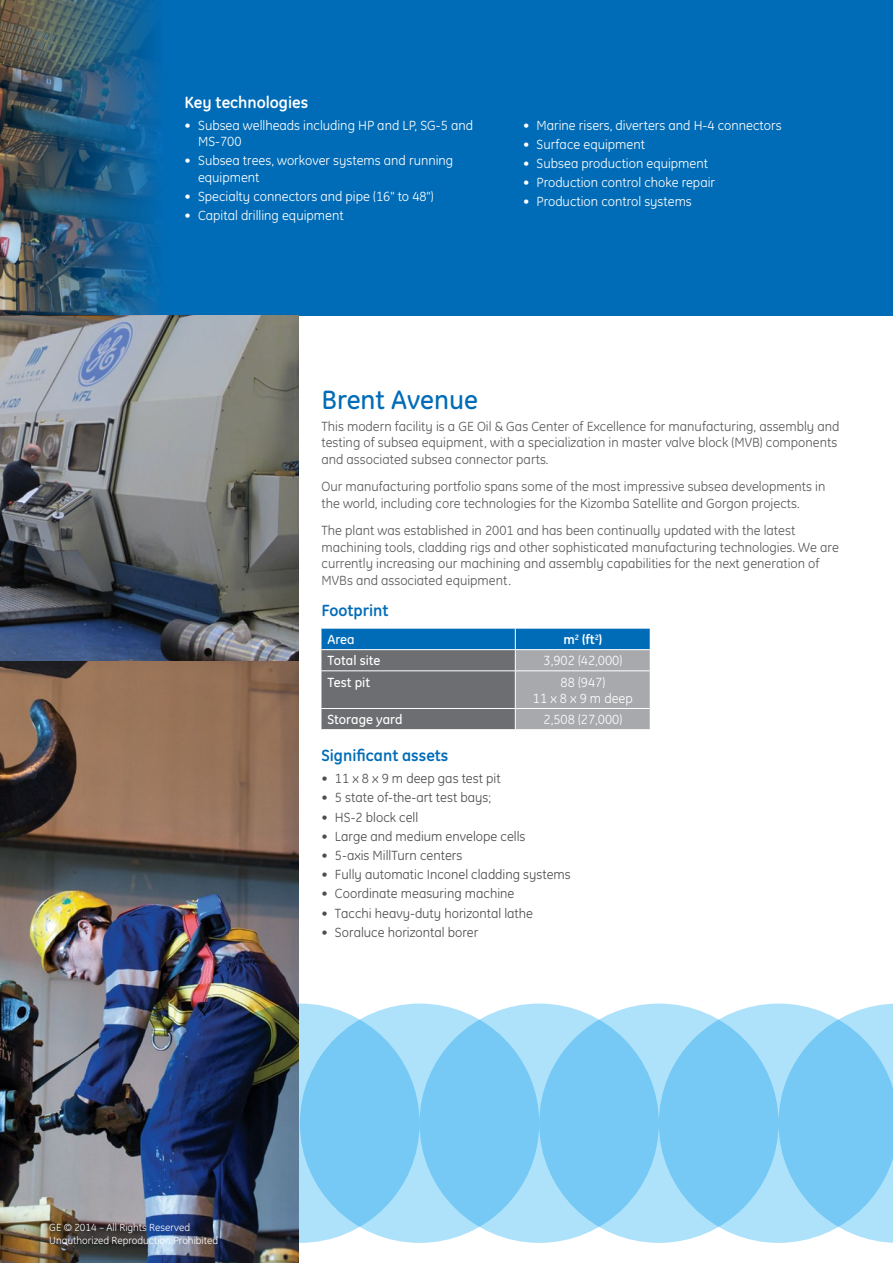
<style>
.page{position:relative;width:893px;height:1263px;background:#fff}
.page>*{position:absolute;margin:0;border:0;box-sizing:border-box;transform-origin:0 0}
.t1{font:500 27px "GE Inspira";color:#006cb7}
.t2{font:700 16.5px "GE Inspira";color:#006cb7}
.t3{font:700 16.5px "GE Inspira";color:#fff}
.t4{font:13.5px/16.5px "GE Inspira";color:#58595b}
.t5{font:13.5px/16.5px "GE Inspira";color:#fff}
.t6{font:13.5px "GE Inspira";color:#4d4d4f}
.t7{font:500 13.5px "GE Inspira";color:#fff}
.t8{font:700 13.5px "GE Inspira";color:#fff}
.t9{font:10.5px/13.5px "GE Inspira";color:#fff}
</style>
<div class="page">
<div style="left:0;top:0;width:893px;height:315px;background:#006cb7"></div>
<img style="left:0;top:315px;width:299px;height:346px">
<img style="left:0;top:661px;width:299px;height:602px">
<img style="left:0;top:0;width:158px;height:315px">
<div style="left:420px;top:1003px;width:239px;height:240px;background:#aee2fa;border-radius:50%"></div>
<svg style="left:300px;top:1003px;width:239px;height:240px;background:#8ad1f6"></svg>
<svg style="left:669px;top:1003px;width:224px;height:240px;background:#97d6f7"></svg>
<svg style="left:180px;top:1003px;width:240px;height:240px;background:#5481a1"></svg>
<svg style="left:539px;top:1003px;width:239px;height:240px;background:#82cdf6"></svg>
<svg style="left:321px;top:628px;width:330px;height:102px;background:#718798"></svg>
<p class="t3" style="left:184px;top:91px;width:125px">Key technologies</p>
<p class="t5" style="left:198px;top:117px;width:277px;text-indent:-14px">• Subsea wellheads including HP and LP, SG-5 and<br>MS-700</p>
<p class="t5" style="left:198px;top:152px;width:257px;text-indent:-14px">• Subsea trees, workover systems and running equipment</p>
<p class="t5" style="left:184px;top:188px;width:251px">• Specialty connectors and pipe (16" to 48")</p>
<p class="t5" style="left:184px;top:207px;width:161px">• Capital drilling equipment</p>
<p class="t5" style="left:523px;top:117px;width:260px">• Marine risers, diverters and H-4 connectors</p>
<p class="t5" style="left:523px;top:136px;width:124px">• Surface equipment</p>
<p class="t5" style="left:523px;top:155px;width:187px">• Subsea production equipment</p>
<p class="t5" style="left:523px;top:174px;width:194px">• Production control choke repair</p>
<p class="t5" style="left:523px;top:193px;width:170px">• Production control systems</p>
<h1 class="t1" style="left:321px;top:384px;width:158px">Brent Avenue</h1>
<p class="t4" style="left:321px;top:418px;width:519px">This modern facility is a GE Oil &amp; Gas Center of Excellence for manufacturing, assembly and testing of subsea equipment, with a specialization in master valve block (MVB) components and associated subsea connector parts.</p>
<p class="t4" style="left:321px;top:478px;width:505px">Our manufacturing portfolio spans some of the most impressive subsea developments in the world, including core technologies for the Kizomba Satellite and Gorgon projects.</p>
<p class="t4" style="left:321px;top:522px;width:519px">The plant was established in 2001 and has been continually updated with the latest machining tools, cladding rigs and other sophisticated manufacturing technologies. We are currently increasing our machining and assembly capabilities for the next generation of MVBs and associated equipment.</p>
<p class="t2" style="left:321px;top:600px;width:69px">Footprint</p>
<p class="t7" style="left:327px;top:631px;width:29px">Area</p>
<p class="t8" style="left:563px;top:631px;width:40px">m<sup>2</sup> (ft<sup>2</sup>)</p>
<p class="t7" style="left:327px;top:653px;width:55px">Total site</p>
<p class="t5" style="left:544px;top:652px;width:80px">3,902 (42,000)</p>
<p class="t7" style="left:327px;top:674px;width:44px">Test pit</p>
<p class="t5" style="left:533px;top:674px;width:101px;text-align:center">88 (947)<br>11 x 8 x 9 m deep</p>
<p class="t7" style="left:327px;top:712px;width:76px">Storage yard</p>
<p class="t5" style="left:544px;top:711px;width:80px">2,508 (27,000)</p>
<p class="t2" style="left:321px;top:745px;width:128px">Significant assets</p>
<p class="t6" style="left:321px;top:771px;width:181px">• 11 x 8 x 9 m deep gas test pit</p>
<p class="t6" style="left:321px;top:790px;width:171px">• 5 state of-the-art test bays;</p>
<p class="t6" style="left:321px;top:809px;width:98px">• HS-2 block cell</p>
<p class="t6" style="left:321px;top:828px;width:205px">• Large and medium envelope cells</p>
<p class="t6" style="left:321px;top:847px;width:142px">• 5-axis MillTurn centers</p>
<p class="t6" style="left:321px;top:867px;width:251px">• Fully automatic Inconel cladding systems</p>
<p class="t6" style="left:321px;top:886px;width:194px">• Coordinate measuring machine</p>
<p class="t6" style="left:321px;top:905px;width:213px">• Tacchi heavy-duty horizontal lathe</p>
<p class="t6" style="left:321px;top:924px;width:158px">• Soraluce horizontal borer</p>
<p class="t9" style="left:49px;top:1220px;width:170px">GE © 2014 – All Rights Reserved<br>Unauthorized Reproduction Prohibited</p>
</div>
